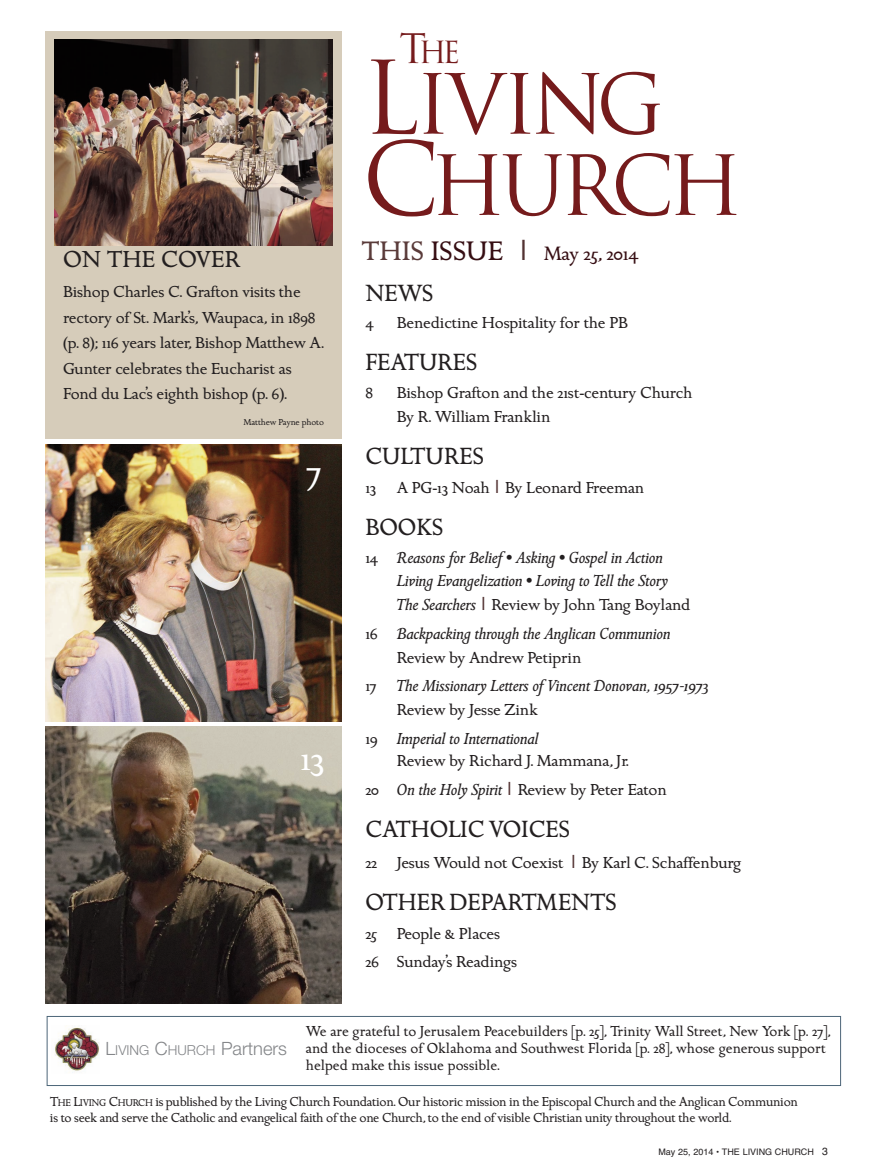
<style>
.page{position:relative;width:891px;height:1175px;background:#fff}
.page>*{position:absolute;margin:0;border:0;box-sizing:border-box;transform-origin:0 0}
.t1{font:80.55px/81.2px "Trajan Pro";letter-spacing:-.075em;color:#751b1c}
.t2{font:36px "Golden Cockerel ITC";color:#fff}
.t3{font:29.7px "Trajan Pro";color:#751b1c}
.t4{font:24.3px "Golden Cockerel ITC";color:#231f20}
.t5{font:24px "Golden Cockerel ITC";color:#231f20}
.t6{font:20.1px "Golden Cockerel ITC";letter-spacing:-.025em;color:#360e13}
.t7{font:300 18.3px "Helvetica Neue";color:#848689}
.t8{font:16.5px/25.5px "Golden Cockerel ITC";letter-spacing:-.015em;color:#231f20}
.t9{font:italic 16.5px/28.5px "Golden Cockerel ITC";letter-spacing:-.015em;color:#231f20}
.t10{font:15px/17.2px "Golden Cockerel ITC";color:#231f20}
.t11{font:13.5px/16.5px "Golden Cockerel ITC";letter-spacing:-.025em;color:#231f20}
.t12{font:9px "Helvetica";color:#231f20}
.t13{font:9px "Golden Cockerel ITC";letter-spacing:-.015em;color:#231f20}
.s1{font-size:39.6px}
.s2{font-size:98.4px}
.s3{font-size:27.75px;color:#5a3b3a}
.s4{font-size:27.75px}
.s5{font-family:"Helvetica";font-size:27.75px;color:#533333}
.s6{font-family:"Helvetica";font-size:18px;color:#533333}
.s7{font-style:normal}
.s8{font-family:"Helvetica";font-style:normal;font-size:18px;color:#533333}
.s9{font-style:italic}
.s10{font-size:13.65px}
.s11{font-size:10.2px}
.s12{font-size:10.5px}
</style>
<div class="page">
<img style="left:45px;top:444px;width:297px;height:277px">
<img style="left:45px;top:727px;width:297px;height:276px">
<div style="left:45px;top:31px;width:297px;height:408px;background:#d6ccba"></div>
<img style="left:54px;top:39px;width:278px;height:207px">
<div style="left:47px;top:1016px;width:794px;height:69px;border:1px solid #4c6578"></div>
<img style="left:55px;top:1027px;width:45px;height:46px">
<h3 class="t5" style="left:63px;top:251px;width:179px">ON THE COVER</h3>
<p class="t8" style="left:63px;top:281px;width:262px">Bishop Charles C. Grafton visits the rectory of St. Mark’s, Waupaca, in 1898 (p. 8); 116 years later, Bishop Matthew A.<br>Gunter celebrates the Eucharist as Fond du Lac’s eighth bishop (p. 6).</p>
<p class="t13" style="left:244px;top:418px;width:82px">Matthew Payne photo</p>
<h2 class="t2" style="left:306px;top:458px;width:17px">7</h2>
<h2 class="t2" style="left:300px;top:745px;width:26px">13</h2>
<h3 class="t3" style="left:399px;top:40px;width:62px"><span class="s1">T</span>HE</h3>
<h1 class="t1" style="left:362px;top:73px;width:382px"><span class="s2">L</span>IVING<br><span class="s2">C</span>HURCH</h1>
<p class="t6" style="left:362px;top:246px;width:278px"><span class="s3">THIS</span> <span class="s4">ISSUE</span> <span class="s5">|</span> May 25, 2014</p>
<h3 class="t4" style="left:365px;top:284px;width:69px">NEWS</h3>
<p class="t8" style="left:365px;top:312px;width:10px">4</p>
<p class="t8" style="left:397px;top:312px;width:233px">Benedictine Hospitality for the PB</p>
<h3 class="t4" style="left:365px;top:353px;width:113px">FEATURES</h3>
<p class="t8" style="left:365px;top:382px;width:9px">8</p>
<p class="t8" style="left:397px;top:383px;width:297px;line-height:24px">Bishop Grafton and the 21st-century Church<br>By R. William Franklin</p>
<h3 class="t4" style="left:365px;top:448px;width:120px">CULTURES</h3>
<p class="t8" style="left:365px;top:477px;width:281px">13 A PG-13 Noah <span class="s6">|</span> By Leonard Freeman</p>
<h3 class="t4" style="left:365px;top:518px;width:79px">BOOKS</h3>
<p class="t9" style="left:397px;top:549px;width:273px;line-height:22.5px;text-indent:-31px"><span class="s7">14</span> Reasons for Belief <span class="s7">•</span> Asking <span class="s7">•</span> Gospel in Action<br>Living Evangelization <span class="s7">•</span> Loving to Tell the Story</p>
<p class="t9" style="left:365px;top:592px;width:327px;text-indent:31px">The Searchers <span class="s8">|</span> <span class="s7">Review by John Tang Boyland<br>16</span> Backpacking through the Anglican Communion</p>
<p class="t9" style="left:365px;top:645px;width:345px;text-indent:31px"><span class="s7">Review by Andrew Petiprin<br>17</span> The Missionary Letters of Vincent Donovan, 1957-1973</p>
<p class="t9" style="left:365px;top:697px;width:175px;text-align:right"><span class="s7">Review by Jesse Zink<br>19</span> Imperial to International</p>
<p class="t8" style="left:365px;top:748px;width:303px;line-height:28.5px;text-align:center">Review by Richard J. Mammana, Jr.<br>20 <span class="s9">On the Holy Spirit</span> <span class="s6">|</span> Review by Peter Eaton</p>
<h3 class="t4" style="left:365px;top:820px;width:206px">CATHOLIC VOICES</h3>
<p class="t8" style="left:365px;top:852px;width:377px">22 Jesus Would not Coexist <span class="s6">|</span> By Karl C. Schaffenburg</p>
<h3 class="t4" style="left:365px;top:893px;width:253px">OTHER DEPARTMENTS</h3>
<p class="t8" style="left:365px;top:921px;width:153px;line-height:28.5px">25 People &amp; Places<br>26 Sunday’s Readings</p>
<p class="t7" style="left:105px;top:1033px;width:183px">L<span class="s10">IVING</span> C<span class="s10">HURCH</span> Partners</p>
<p class="t10" style="left:306px;top:1024px;width:526px">We are grateful to Jerusalem Peacebuilders [p. 25], Trinity Wall Street, New York [p. 27], and the dioceses of Oklahoma and Southwest Florida [p. 28], whose generous support helped make this issue possible.</p>
<p class="t11" style="left:50px;top:1094px;width:750px">T<span class="s11">HE</span> L<span class="s11">IVING</span> C<span class="s11">HURCH</span> is published by the Living Church Foundation. Our historic mission in the Episcopal Church and the Anglican Communion is to seek and serve the Catholic and evangelical faith of the one Church, to the end of visible Christian unity throughout the world.</p>
<p class="t12" style="left:658px;top:1147px;width:171px">May 25, 2014 • THE LIVING CHURCH <span class="s12">3</span></p>
</div>
